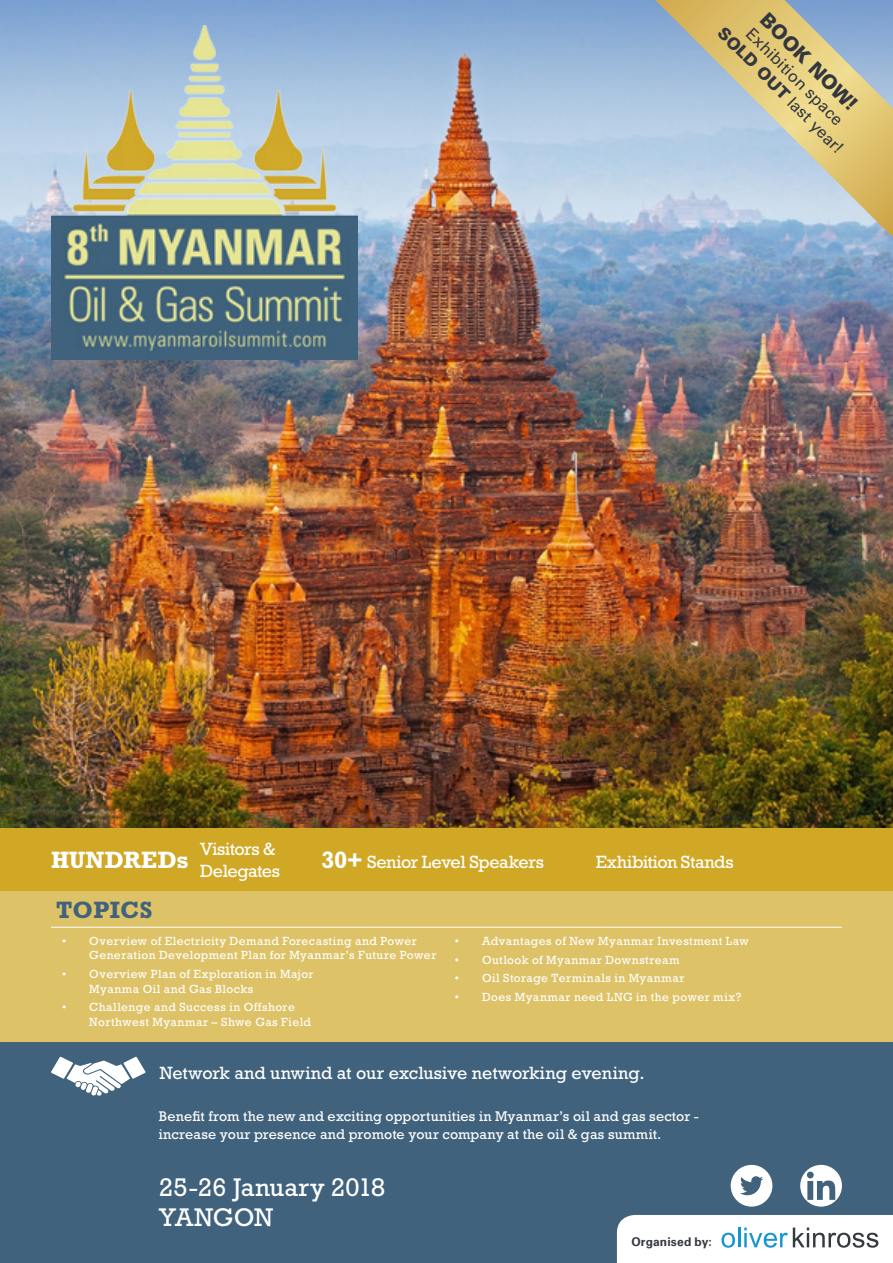
<style>
.page{position:relative;width:893px;height:1263px;background:#fff}
.page>*{position:absolute;margin:0;border:0;box-sizing:border-box;transform-origin:0 0}
.t1{font:25.95px/30.3px "Rockwell Std";letter-spacing:.005em;color:#fff}
.t2{font:700 24px "Rockwell Std";color:#fff}
.t3{font:700 24px "Rockwell Std";letter-spacing:.02em;color:#40627c}
.t4{font:900 19.5px "Univers LT Std";color:#32363f}
.t5{font:18px/21.6px "Rockwell Std";letter-spacing:-.01em;color:#fff}
.t6{font:16.5px "Univers LT Std";color:#32363f}
.t7{font:14.25px/18px "Rockwell Std";letter-spacing:.01em;color:#fff}
.t8{font:12px/14.4px "Rockwell Std";letter-spacing:.04em;color:#fff}
.t9{font:700 12px "Univers LT Std";letter-spacing:.015em;color:#32363f}
.s1{font-weight:900}
.s2{font-weight:400;font-size:18px;color:#d0a825}
.s3{font-weight:700;font-size:24px}
</style>
<div class="page">
<img style="left:0;top:0;width:893px;height:828px">
<div style="left:0;top:892px;width:893px;height:371px;background:#40627c"></div>
<svg style="left:617px;top:1215px;width:276px;height:48px;background:#eff3f5"></svg>
<svg style="left:655px;top:0;width:238px;height:238px;background:#c0c5b7"></svg>
<svg style="left:731px;top:1165px;width:41px;height:41px"></svg>
<svg style="left:800px;top:1165px;width:42px;height:41px"></svg>
<div style="left:0;top:828px;width:893px;height:64px;background:#d0a825"></div>
<svg style="left:51px;top:1057px;width:95px;height:39px"></svg>
<div style="left:0;top:892px;width:893px;height:150px;background:#dec267"></div>
<hr style="left:51px;top:927px;width:791px;height:1px;background:#fff">
<img style="left:51px;top:26px;width:307px;height:333px">
<h3 class="t4" style="left:772px;top:8px;width:130px;rotate:45deg">BOOK NOW!</h3>
<h3 class="t6" style="left:727px;top:23px;width:172px;rotate:45deg"><span class="s1">SOLD OUT</span> last year!</h3>
<h3 class="t6" style="left:756px;top:24px;width:131px;rotate:45deg">Exhibition space</h3>
<h3 class="t5" style="left:200px;top:838px;width:82px">Visitors &amp;<br>Delegates</h3>
<h2 class="t2" style="left:51px;top:846px;width:203px">HUNDREDs <span class="s2">Visitors</span></h2>
<h3 class="t5" style="left:321px;top:851px;width:224px"><span class="s3">30+</span> Senior Level Speakers</h3>
<h3 class="t5" style="left:596px;top:851px;width:139px">Exhibition Stands</h3>
<h2 class="t3" style="left:56px;top:895px;width:98px">TOPICS</h2>
<p class="t8" style="left:89px;top:934px;width:349px;text-indent:-27px">• Overview of Electricity Demand Forecasting and Power<br>Generation Development Plan for Myanmar’s Future Power</p>
<p class="t8" style="left:89px;top:967px;width:226px;text-indent:-27px">• Overview Plan of Exploration in Major<br>Myanma Oil and Gas Blocks</p>
<p class="t8" style="left:89px;top:1000px;width:223px;text-indent:-27px">• Challenge and Success in Offshore<br>Northwest Myanmar – Shwe Gas Field</p>
<p class="t8" style="left:455px;top:934px;width:295px">• Advantages of New Myanmar Investment Law</p>
<p class="t8" style="left:455px;top:952px;width:226px">• Outlook of Myanmar Downstream</p>
<p class="t8" style="left:455px;top:971px;width:231px">• Oil Storage Terminals in Myanmar</p>
<p class="t8" style="left:455px;top:989px;width:288px">• Does Myanmar need LNG in the power mix?</p>
<h3 class="t5" style="left:160px;top:1062px;width:486px">Network and unwind at our exclusive networking evening.</h3>
<p class="t7" style="left:159px;top:1106px;width:542px">Benefit from the new and exciting opportunities in Myanmar’s oil and gas sector - increase your presence and promote your company at the oil &amp; gas summit.</p>
<h1 class="t1" style="left:159px;top:1172px;width:228px">25-26 January 2018<br>YANGON</h1>
<p class="t9" style="left:631px;top:1234px;width:82px">Organised by:</p>
</div>
